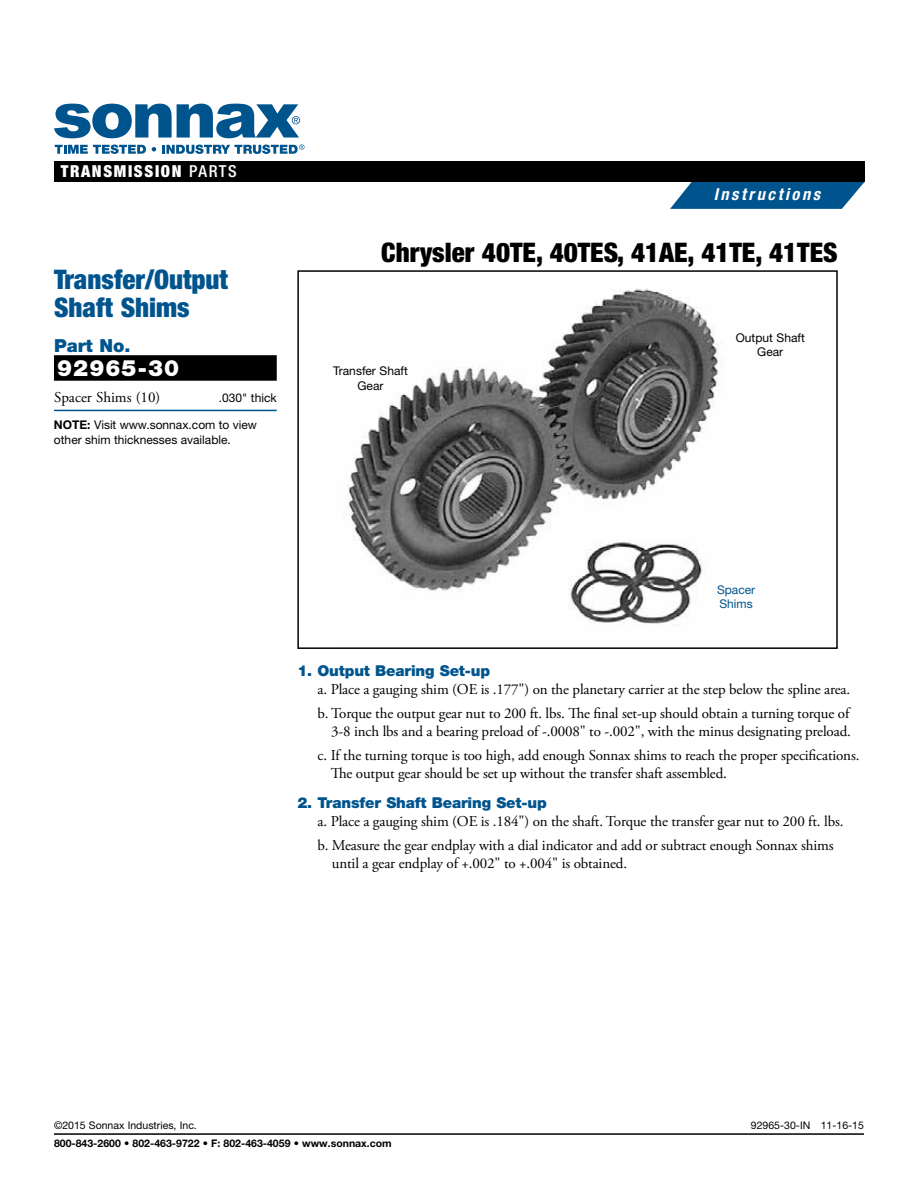
<style>
.page{position:relative;width:918px;height:1188px;background:#fff}
.page>*{position:absolute;margin:0;border:0;box-sizing:border-box;transform-origin:0 0}
.t1{font:900 condensed 27px "Helvetica Neue LT Std";color:#000}
.t2{font:900 condensed 27px/27.8px "Helvetica Neue LT Std";color:#00548e}
.t3{font:900 22.5px "Helvetica Neue LT Std";letter-spacing:.05em;color:#fff}
.t4{font:900 18px "Helvetica Neue LT Std";color:#00548e}
.t5{font:900 condensed 16.5px "Helvetica Neue LT Std";letter-spacing:.1em;color:#fff}
.t6{font:italic 700 condensed 16.5px "Helvetica Neue LT Std";letter-spacing:.155em;color:#fff}
.t7{font:15px/24px "Adobe Garamond Pro";letter-spacing:-.01em;color:#000}
.t8{font:900 15px "Helvetica Neue LT Std";letter-spacing:-.01em;color:#00548e}
.t9{font:12px/14.4px "Helvetica Neue LT Std";color:#000;text-align:center}
.t10{font:12px/14.4px "Helvetica Neue LT Std";color:#00548e}
.t11{font:700 10.5px "Helvetica Neue LT Std";color:#000}
.t12{font:10.5px "Helvetica Neue LT Std";color:#000}
.s1{font-weight:500}
.s2{font-weight:700}
</style>
<div class="page">
<img style="left:345px;top:288px;width:379px;height:339px">
<div style="left:297px;top:270px;width:541px;height:379px;border:2px solid #000"></div>
<div style="left:54px;top:355px;width:223px;height:26px;background:#000"></div>
<hr style="left:54px;top:410px;width:223px;height:1px;background:#00548e">
<hr style="left:54px;top:1133px;width:810px;height:2px;background:#000">
<svg style="left:670px;top:182px;width:195px;height:27px;background:#1e689b"></svg>
<div style="left:54px;top:161px;width:811px;height:21px;background:#000"></div>
<svg style="left:55px;top:145px;width:91px;height:9px"></svg>
<svg style="left:152px;top:147px;width:4px;height:4px"></svg>
<svg style="left:162px;top:144px;width:142px;height:10px"></svg>
<svg style="left:54px;top:104px;width:246px;height:34px"></svg>
<p class="t5" style="left:61px;top:161px;width:178px">TRANSMISSION <span class="s1">PARTS</span></p>
<h1 class="t2" style="left:54px;top:265px;width:176px">Transfer/Output<br>Shaft Shims</h1>
<p class="t4" style="left:54px;top:335px;width:78px">Part No.</p>
<h2 class="t3" style="left:57px;top:355px;width:124px">92965-30</h2>
<p class="t7" style="left:54px;top:385px;width:108px">Spacer Shims (10)</p>
<p class="t9" style="left:219px;top:390px;width:59px">.030" thick</p>
<p class="t9" style="left:54px;top:418px;width:205px;text-align:left"><span class="s2">NOTE:</span> Visit www.sonnax.com to view other shim thicknesses available.</p>
<p class="t6" style="left:714px;top:185px;width:108px">Instructions</p>
<h1 class="t1" style="left:381px;top:236px;width:458px">Chrysler 40TE, 40TES, 41AE, 41TE, 41TES</h1>
<p class="t9" style="left:333px;top:364px;width:76px">Transfer Shaft<br>Gear</p>
<p class="t9" style="left:736px;top:330px;width:71px">Output Shaft<br>Gear</p>
<p class="t10" style="left:717px;top:582px;width:40px">Spacer<br>Shims</p>
<p class="t8" style="left:297px;top:661px;width:194px">1. Output Bearing Set-up</p>
<p class="t7" style="left:318px;top:677px;width:534px">a. Place a gauging shim (OE is .177") on the planetary carrier at the step below the spline area. b. Torque the output gear nut to 200 ft. lbs. The final set-up should obtain a turning torque of</p>
<p class="t7" style="left:318px;top:719px;width:543px;text-align:center">3-8 inch lbs and a bearing preload of -.0008" to -.002", with the minus designating preload.<br>c. If the turning torque is too high, add enough Sonnax shims to reach the proper specifications.</p>
<p class="t7" style="left:331px;top:761px;width:398px">The output gear should be set up without the transfer shaft assembled.</p>
<p class="t8" style="left:297px;top:794px;width:251px">2. Transfer Shaft Bearing Set-up</p>
<p class="t7" style="left:318px;top:810px;width:527px">a. Place a gauging shim (OE is .184") on the shaft. Torque the transfer gear nut to 200 ft. lbs. b. Measure the gear endplay with a dial indicator and add or subtract enough Sonnax shims</p>
<p class="t7" style="left:332px;top:852px;width:297px">until a gear endplay of +.002" to +.004" is obtained.</p>
<p class="t12" style="left:54px;top:1119px;width:144px">©2015 Sonnax Industries, Inc.</p>
<p class="t12" style="left:751px;top:1119px;width:115px">92965-30-IN 11-16-15</p>
<p class="t11" style="left:54px;top:1137px;width:339px">800-843-2600 • 802-463-9722 • F: 802-463-4059 • www.sonnax.com</p>
</div>
